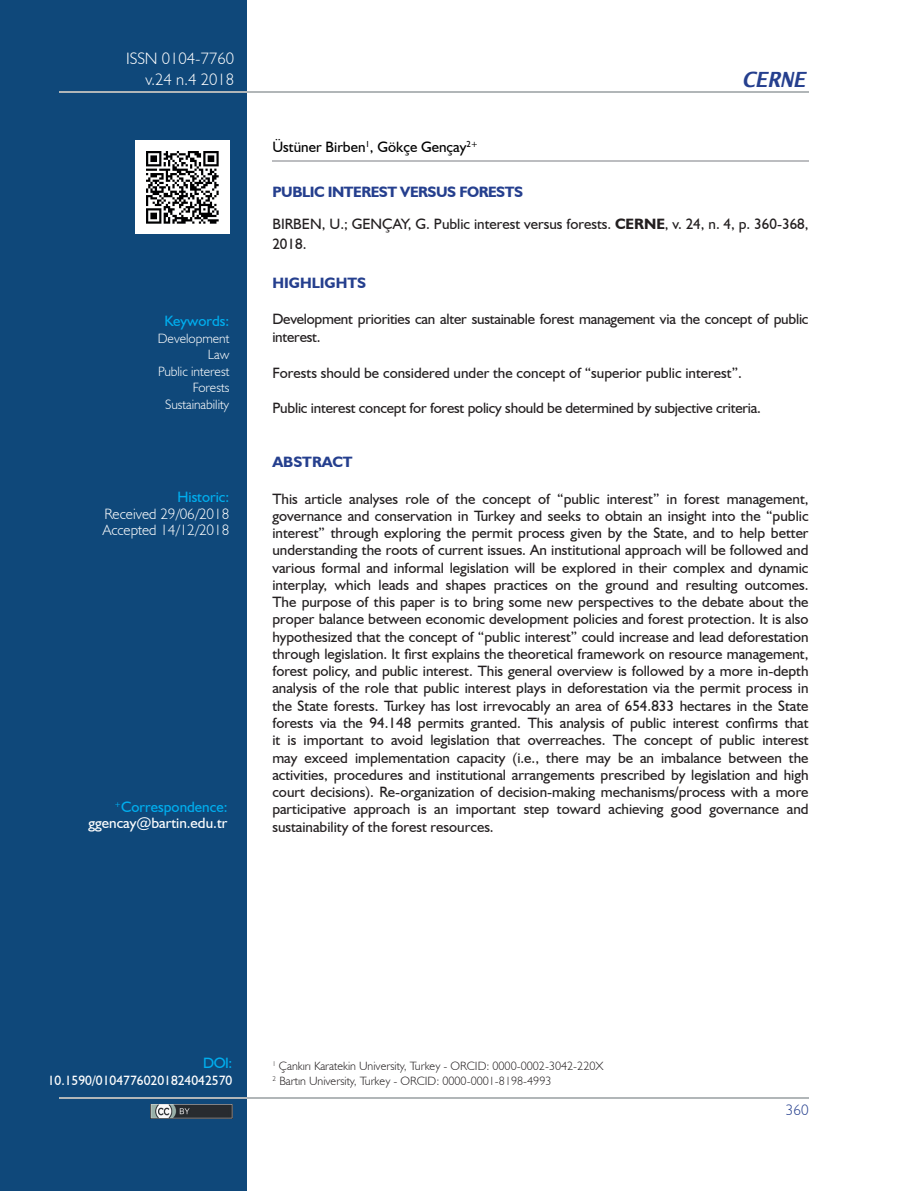
<style>
.page{position:relative;width:915px;height:1191px;background:#fff}
.page>*{position:absolute;margin:0;border:0;box-sizing:border-box;transform-origin:0 0}
.t1{font:italic 700 21px "Lucida Sans Typewriter";color:#253f8e}
.t2{font:300 16.5px "Humanist 521 BT";color:#fff}
.t3{font:15px/17.2px "Humanist 521 BT";letter-spacing:-.015em;color:#231f20}
.t4{font:15px/16.5px "Humanist 521 BT";color:#fff;text-align:right}
.t5{font:300 15px/16.5px "Humanist 521 BT";color:#fff}
.t6{font:15px "Humanist 521 BT";color:#000001}
.t7{font:15px "Humanist 521 BT";color:#00aeef}
.t8{font:700 15px "Humanist 521 BT";color:#253f8e}
.t9{font:300 15px "Humanist 521 BT";color:#253f8e}
.t10{font:300 13.5px/16.5px "Humanist 521 BT";color:#fff;text-align:right}
.t11{font:13.5px "Humanist 521 BT";color:#fff}
.t12{font:300 12px/15px "Humanist 521 BT";color:#231f20}
.s1{color:#00aeef}
.s2{font-weight:700;color:#253f8e}
.s3{font-weight:700}
</style>
<div class="page">
<div style="left:0;top:0;width:247px;height:1191px;background:#0f487a"></div>
<hr style="left:60px;top:92px;width:748px;height:1px;background:#b1b6b8">
<hr style="left:60px;top:1096px;width:748px;height:2px;background:#b1b6b8">
<hr style="left:272px;top:160px;width:536px;height:2px;background:#bcbdc0">
<img style="left:136px;top:140px;width:93px;height:94px">
<img style="left:150px;top:1104px;width:82px;height:14px">
<p class="t2" style="left:126px;top:48px;width:109px">ISSN 0104-7760</p>
<p class="t2" style="left:145px;top:69px;width:90px">v.24 n.4 2018</p>
<p class="t7" style="left:164px;top:312px;width:66px">Keywords:</p>
<p class="t10" style="left:158px;top:329px;width:73px">Development<br>Law<br>Public interest<br>Forests<br>Sustainability</p>
<p class="t7" style="left:177px;top:488px;width:53px">Historic:</p>
<p class="t5" style="left:103px;top:505px;width:128px">Received 29/06/2018<br>Accepted 14/12/2018</p>
<p class="t4" style="left:88px;top:798px;width:140px"><sup>+</sup><span class="s1">Correspondence: </span>ggencay@bartin.edu.tr</p>
<h1 class="t1" style="left:742px;top:67px;width:65px">CERNE</h1>
<p class="t6" style="left:272px;top:137px;width:207px">Üstüner Birben<sup>1</sup>, Gökçe Gençay<sup>2+</sup></p>
<p class="t3" style="left:272px;top:175px;width:537px;line-height:32.2px"><span class="s2">PUBLIC INTEREST VERSUS FORESTS<br></span>BIRBEN, U.; GENÇAY, G. Public interest versus forests. <span class="s3">CERNE</span>, v. 24, n. 4, p. 360-368,</p>
<p class="t3" style="left:272px;top:234px;width:36px">2018.</p>
<p class="t8" style="left:272px;top:273px;width:95px">HIGHLIGHTS</p>
<p class="t3" style="left:272px;top:310px;width:537px">Development priorities can alter sustainable forest management via the concept of public interest.</p>
<p class="t3" style="left:272px;top:364px;width:471px">Forests should be considered under the concept of “superior public interest”.</p>
<p class="t3" style="left:272px;top:399px;width:490px">Public interest concept for forest policy should be determined by subjective criteria.</p>
<p class="t8" style="left:272px;top:452px;width:82px">ABSTRACT</p>
<p class="t3" style="left:272px;top:489px;width:537px;text-align:justify">This article analyses role of the concept of “public interest” in forest management, governance and conservation in Turkey and seeks to obtain an insight into the “public interest” through exploring the permit process given by the State, and to help better understanding the roots of current issues. An institutional approach will be followed and various formal and informal legislation will be explored in their complex and dynamic interplay, which leads and shapes practices on the ground and resulting outcomes.<br>The purpose of this paper is to bring some new perspectives to the debate about the proper balance between economic development policies and forest protection. It is also hypothesized that the concept of “public interest” could increase and lead deforestation through legislation. It first explains the theoretical framework on resource management, forest policy, and public interest. This general overview is followed by a more in-depth analysis of the role that public interest plays in deforestation via the permit process in the State forests. Turkey has lost irrevocably an area of 654.833 hectares in the State forests via the 94.148 permits granted. This analysis of public interest confirms that it is important to avoid legislation that overreaches. The concept of public interest may exceed implementation capacity (i.e., there may be an imbalance between the activities, procedures and institutional arrangements prescribed by legislation and high court decisions). Re-organization of decision-making mechanisms/process with a more participative approach is an important step toward achieving good governance and sustainability of the forest resources.</p>
<p class="t7" style="left:203px;top:1053px;width:31px">DOI:</p>
<p class="t11" style="left:48px;top:1071px;width:186px">10.1590/01047760201824042570</p>
<p class="t12" style="left:272px;top:1057px;width:332px"><sup>1</sup> Çankırı Karatekin University, Turkey - ORCID: 0000-0002-3042-220X<br><sup>2</sup> Bartın University, Turkey - ORCID: 0000-0001-8198-4993</p>
<p class="t9" style="left:785px;top:1101px;width:24px">360</p>
</div>
